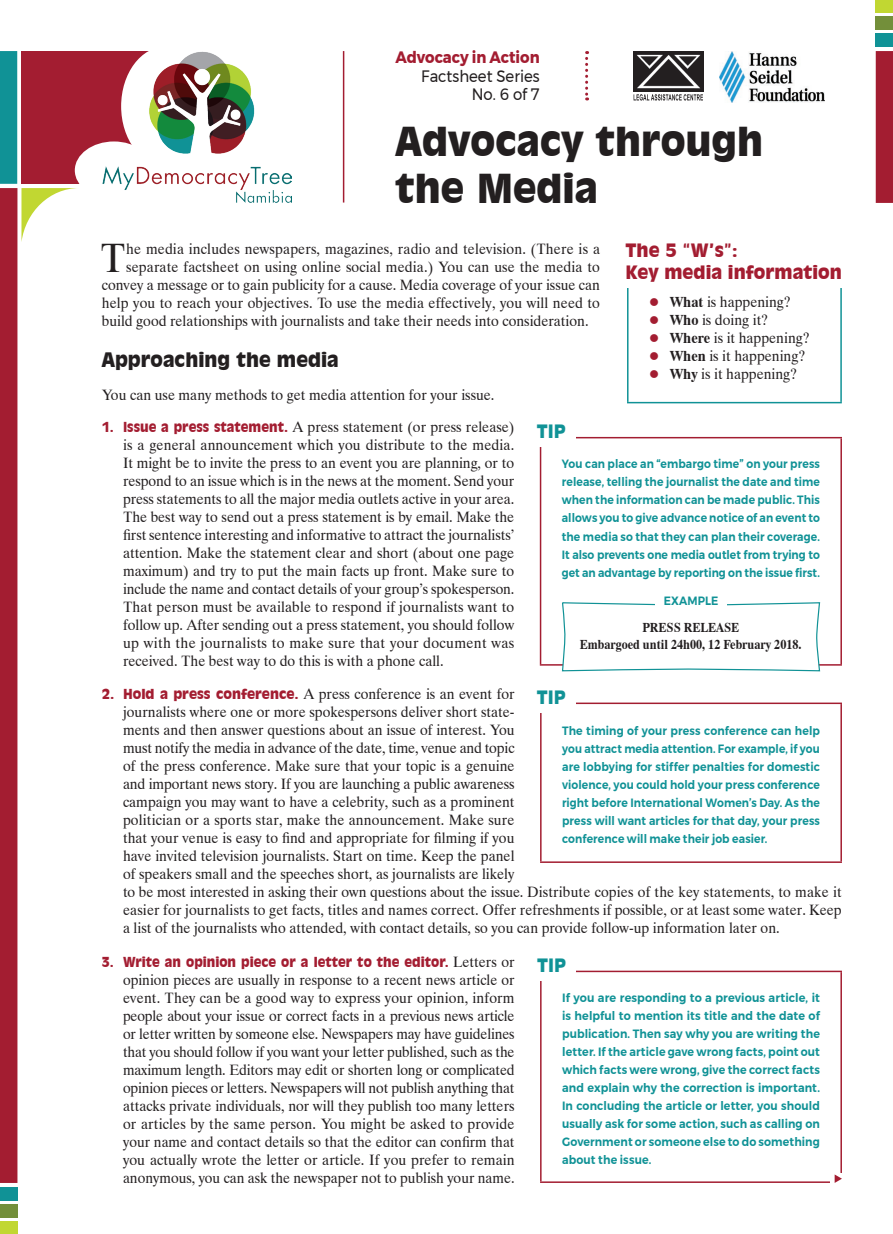
<style>
.page{position:relative;width:893px;height:1234px;background:#fff}
.page>*{position:absolute;margin:0;border:0;box-sizing:border-box;transform-origin:0 0}
.Body_Text{font:40.95px "Dutch 801 BT";color:#231f20;scale:.95 1}
.Heading_1{font:900 39px/46.5px "Incised 901 BT";color:#231f20}
.Heading_2{font:900 19.5px "Incised 901 BT";color:#231f20}
.Heading_3{font:900 18px "Incised 901 BT";color:#a31d31}
.Heading_3-2{font:900 18px "Incised 901 BT";color:#109296}
.t1{font:16.5px "Montserrat";color:#231f20;scale:.9 1}
.t2{font:700 16.5px "Montserrat";color:#a31d31;scale:.9 1}
.Body_Text-2{font:15px/18px "Dutch 801 BT";color:#231f20;text-align:justify;scale:.95 1}
.Body_Text-3{font:15px/18px "Dutch 801 BT";color:#231f20;text-align:justify;scale:.94 1}
.Body_Text-4{font:900 13.5px "Incised 901 BT";color:#a31d31;scale:.95 1}
.Body_Text-5{font:700 13.5px "Dutch 801 BT";color:#231f20;scale:.9 1}
.Captions{font:600 12px/18px "Montserrat";letter-spacing:.01em;color:#109296;text-align:justify;scale:.94 1}
.Captions-2{font:600 12px/18px "Montserrat";letter-spacing:.01em;color:#109296;text-align:justify;scale:.9 1}
.Captions-3{font:600 12px/18px "Montserrat";letter-spacing:.01em;color:#109296;text-align:justify;scale:.91 1}
.s1{font-family:"Incised 901 BT";font-weight:900;font-size:13.5px;color:#a31d31}
.s2{font-family:"Dutch 801 BT";font-weight:400;font-size:15px;color:#231f20}
.s3{font-weight:700}
</style>
<div class="page">
<svg style="left:21px;top:188px;width:56px;height:54px"></svg>
<div style="left:0;top:188px;width:17px;height:994px;background:#a31d31"></div>
<div style="left:0;top:1186px;width:17px;height:13px;background:#109296"></div>
<div style="left:0;top:1204px;width:17px;height:13px;background:#738f3a"></div>
<div style="left:0;top:1221px;width:17px;height:12px;background:#c1d732"></div>
<div style="left:21px;top:51px;width:153px;height:133px;background:#a31d31"></div>
<div style="left:0;top:51px;width:17px;height:133px;background:#109296"></div>
<hr style="left:343px;top:51px;width:1px;height:151px;background:#a31d31">
<div style="left:75px;top:141px;width:78px;height:58px;background:#fff;border-radius:50%"></div>
<img style="left:102px;top:51px;width:190px;height:151px">
<div style="left:876px;top:51px;width:17px;height:152px;background:#a31d31"></div>
<div style="left:876px;top:34px;width:17px;height:13px;background:#109296"></div>
<div style="left:876px;top:17px;width:17px;height:13px;background:#738f3a"></div>
<div style="left:876px;top:0;width:17px;height:12px;background:#c1d732"></div>
<svg style="left:634px;top:94px;width:69px;height:6px"></svg>
<svg style="left:585px;top:51px;width:3px;height:49px"></svg>
<img style="left:634px;top:51px;width:69px;height:40px">
<img style="left:720px;top:51px;width:105px;height:51px">
<hr style="left:540px;top:970px;width:302px;height:1px;background:#a31d31">
<hr style="left:540px;top:971px;width:2px;height:210px;background:#a31d31">
<hr style="left:840px;top:971px;width:2px;height:210px;background:#a31d31">
<hr style="left:540px;top:1181px;width:302px;height:1px;background:#a31d31">
<hr style="left:627px;top:275px;width:1px;height:127px;background:#109296">
<hr style="left:840px;top:275px;width:2px;height:127px;background:#109296">
<hr style="left:627px;top:402px;width:215px;height:1px;background:#109296">
<div style="left:625px;top:243px;width:219px;height:44px;background:#fff"></div>
<hr style="left:540px;top:702px;width:302px;height:2px;background:#a31d31">
<hr style="left:540px;top:704px;width:2px;height:157px;background:#a31d31">
<hr style="left:840px;top:704px;width:2px;height:157px;background:#a31d31">
<hr style="left:540px;top:861px;width:302px;height:1px;background:#a31d31">
<div style="left:537px;top:686px;width:38px;height:26px;background:#fff"></div>
<hr style="left:540px;top:437px;width:302px;height:1px;background:#a31d31">
<hr style="left:540px;top:438px;width:1px;height:226px;background:#a31d31">
<hr style="left:840px;top:438px;width:2px;height:226px;background:#a31d31">
<hr style="left:540px;top:664px;width:302px;height:1px;background:#a31d31">
<svg style="left:561px;top:602px;width:260px;height:69px"></svg>
<div style="left:655px;top:588px;width:72px;height:25px;background:#fff"></div>
<div style="left:537px;top:421px;width:38px;height:26px;background:#fff"></div>
<div style="left:537px;top:954px;width:39px;height:26px;background:#fff"></div>
<div style="left:830px;top:1170px;width:16px;height:16px;background:#fff"></div>
<svg style="left:835px;top:1174px;width:7px;height:8px"></svg>
<p class="t2" style="left:396px;top:43px;width:162px">Advocacy in Action</p>
<p class="t1" style="left:421px;top:63px;width:133px">Factsheet Series</p>
<p class="t1" style="left:472px;top:82px;width:77px">No. 6 of 7</p>
<p class="Heading_1" style="left:396px;top:119px;width:369px">Advocacy through the Media</p>
<p class="Body_Text" style="left:100px;top:229px;width:28px">T</p>
<p class="Body_Text-2" style="left:126px;top:239px;width:500px">he media includes newspapers, magazines, radio and television. (There is a</p>
<p class="Heading_3" style="left:625px;top:240px;width:114px">The 5 “W’s”:</p>
<p class="Heading_3" style="left:625px;top:261px;width:218px">Key media information</p>
<p class="Body_Text-2" style="left:126px;top:257px;width:500px">separate factsheet on using online social media.) You can use the media to</p>
<p class="Body_Text-2" style="left:102px;top:275px;width:526px">convey a message or to gain publicity for a cause. Media coverage of your issue can</p>
<p class="Body_Text-2" style="left:102px;top:293px;width:526px">help you to reach your objectives. To use the media effectively, you will need to</p>
<p class="Body_Text-2" style="left:102px;top:311px;width:514px">build good relationships with journalists and take their needs into consideration.</p>
<p class="Heading_2" style="left:102px;top:348px;width:239px">Approaching the media</p>
<p class="Body_Text-2" style="left:102px;top:385px;width:415px">You can use many methods to get media attention for your issue.</p>
<p class="Body_Text-2" style="left:123px;top:417px;width:413px;text-indent:-21px"><span class="s1">1. Issue a press statement.</span> A press statement (or press release) is a general announcement which you distribute to the media.<br>It might be to invite the press to an event you are planning, or to respond to an issue which is in the news at the moment. Send your press statements to all the major media outlets active in your area.<br>The best way to send out a press statement is by email. Make the first sentence interesting and informative to attract the journalists’ attention. Make the statement clear and short (about one page maximum) and try to put the main facts up front. Make sure to include the name and contact details of your group’s spokesperson.<br>That person must be available to respond if journalists want to follow up. After sending out a press statement, you should follow up with the journalists to make sure that your document was received. The best way to do this is with a phone call.</p>
<p class="Body_Text-2" style="left:123px;top:683px;width:758px;text-align:left;text-indent:-21px"><span class="s1">2. Hold a press conference.</span> A press conference is an event for<br>journalists where one or more spokespersons deliver short state-<br>ments and then answer questions about an issue of interest. You<br>must notify the media in advance of the date, time, venue and topic<br>of the press conference. Make sure that your topic is a genuine<br>and important news story. If you are launching a public awareness<br>campaign you may want to have a celebrity, such as a prominent<br>politician or a sports star, make the announcement. Make sure<br>that your venue is easy to find and appropriate for filming if you<br>have invited television journalists. Start on time. Keep the panel<br>of speakers small and the speeches short, as journalists are likely<br>to be most interested in asking their own questions about the issue. Distribute copies of the key statements, to make it easier for journalists to get facts, titles and names correct. Offer refreshments if possible, or at least some water. Keep a list of the journalists who attended, with contact details, so you can provide follow-up information later on.</p>
<p class="Body_Text-4" style="left:102px;top:953px;width:436px">3. Write an opinion piece or a letter to the editor. <span class="s2">Letters or</span></p>
<p class="Body_Text-3" style="left:123px;top:969px;width:418px">opinion pieces are usually in response to a recent news article or event. They can be a good way to express your opinion, inform people about your issue or correct facts in a previous news article or letter written by someone else. Newspapers may have guidelines that you should follow if you want your letter published, such as the maximum length. Editors may edit or shorten long or complicated opinion pieces or letters. Newspapers will not publish anything that attacks private individuals, nor will they publish too many letters or articles by the same person. You might be asked to provide your name and contact details so that the editor can confirm that you actually wrote the letter or article. If you prefer to remain anonymous, you can ask the newspaper not to publish your name.</p>
<p class="Body_Text-2" style="left:670px;top:292px;width:128px"><span class="s3">What</span> is happening?</p>
<p class="Body_Text-2" style="left:670px;top:310px;width:105px"><span class="s3">Who</span> is doing it?</p>
<p class="Body_Text-2" style="left:670px;top:328px;width:148px"><span class="s3">Where</span> is it happening?</p>
<p class="Body_Text-2" style="left:670px;top:346px;width:144px"><span class="s3">When</span> is it happening?</p>
<p class="Body_Text-2" style="left:670px;top:364px;width:135px"><span class="s3">Why</span> is it happening?</p>
<p class="Heading_3-2" style="left:537px;top:420px;width:31px">TIP</p>
<p class="Captions-2" style="left:562px;top:455px;width:288px">You can place an “embargo time” on your press release, telling the journalist the date and time when the information can be made public. This allows you to give advance notice of an event to the media so that they can plan their coverage.<br>It also prevents one media outlet from trying to get an advantage by reporting on the issue first.</p>
<p class="Captions-2" style="left:664px;top:591px;width:62px">EXAMPLE</p>
<p class="Body_Text-5" style="left:642px;top:618px;width:109px">PRESS RELEASE</p>
<p class="Body_Text-5" style="left:580px;top:634px;width:248px">Embargoed until 24h00, 12 February 2018.</p>
<p class="Heading_3-2" style="left:537px;top:686px;width:31px">TIP</p>
<p class="Captions-3" style="left:562px;top:721px;width:285px">The timing of your press conference can help you attract media attention. For example, if you are lobbying for stiffer penalties for domestic violence, you could hold your press conference right before International Women’s Day. As the press will want articles for that day, your press conference will make their job easier.</p>
<p class="Heading_3-2" style="left:537px;top:954px;width:31px">TIP</p>
<p class="Captions" style="left:562px;top:988px;width:276px">If you are responding to a previous article, it is helpful to mention its title and the date of publication. Then say why you are writing the letter. If the article gave wrong facts, point out which facts were wrong, give the correct facts and explain why the correction is important.<br>In concluding the article or letter, you should usually ask for some action, such as calling on Government or someone else to do something about the issue.</p>
</div>
